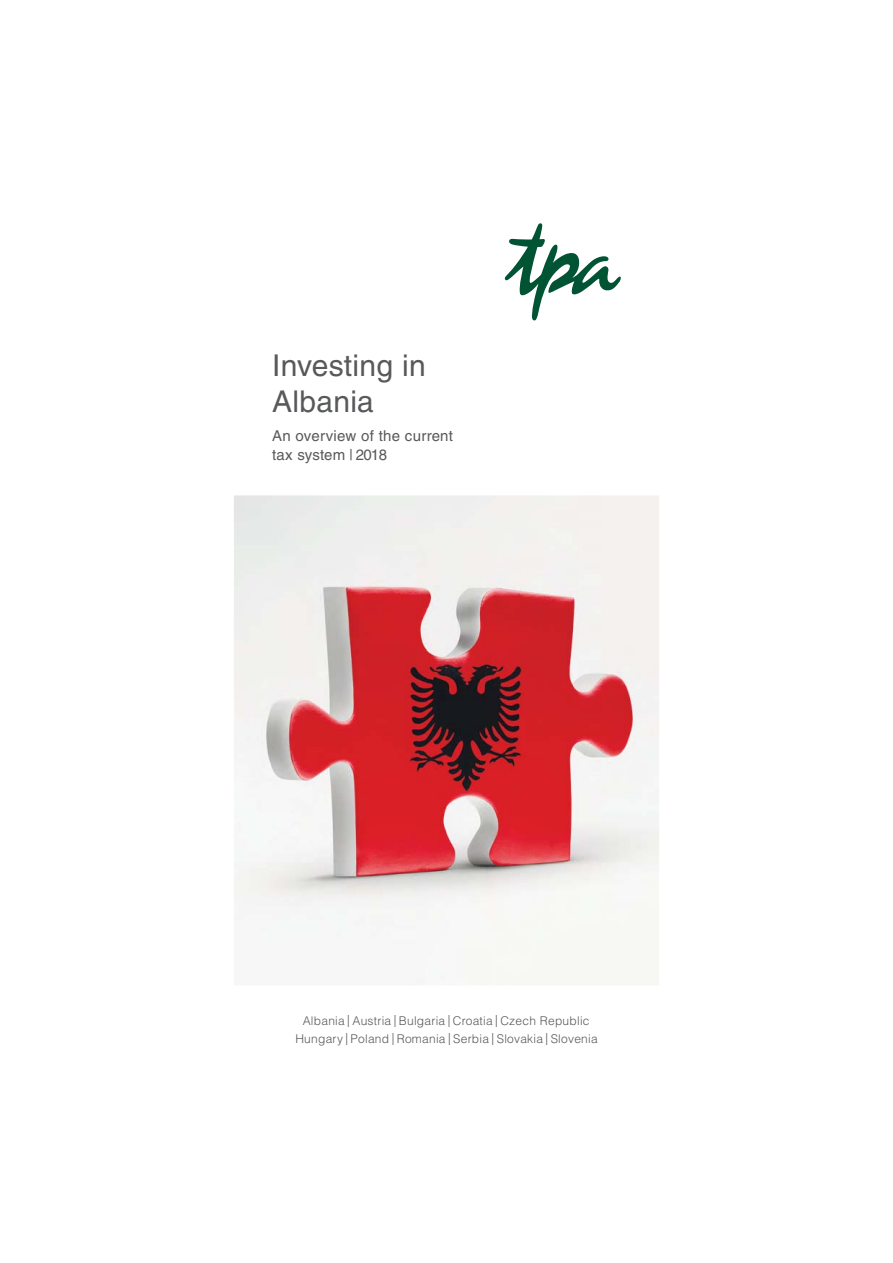
<style>
.page{position:relative;width:893px;height:1263px;background:#fff}
.page>*{position:absolute;margin:0;border:0;box-sizing:border-box;transform-origin:0 0}
.t1{font:30px/36px "Helvetica LT Std";letter-spacing:.01em;color:#58595b}
.t2{font:15px/19.5px "Helvetica LT Std";letter-spacing:.02em;color:#58595b}
.t3{font:300 12px/18px "Helvetica LT Std";letter-spacing:.02em;color:#58595b;text-align:center}
</style>
<div class="page">
<img style="left:234px;top:495px;width:425px;height:490px">
<svg style="left:505px;top:223px;width:116px;height:97px"></svg>
<h1 class="t1" style="left:272px;top:350px;width:155px">Investing in<br>Albania</h1>
<p class="t2" style="left:272px;top:427px;width:182px">An overview of the current tax system | 2018</p>
<p class="t3" style="left:295px;top:1013px;width:304px">Albania | Austria | Bulgaria | Croatia | Czech Republic<br>Hungary | Poland | Romania | Serbia | Slovakia | Slovenia</p>
</div>
